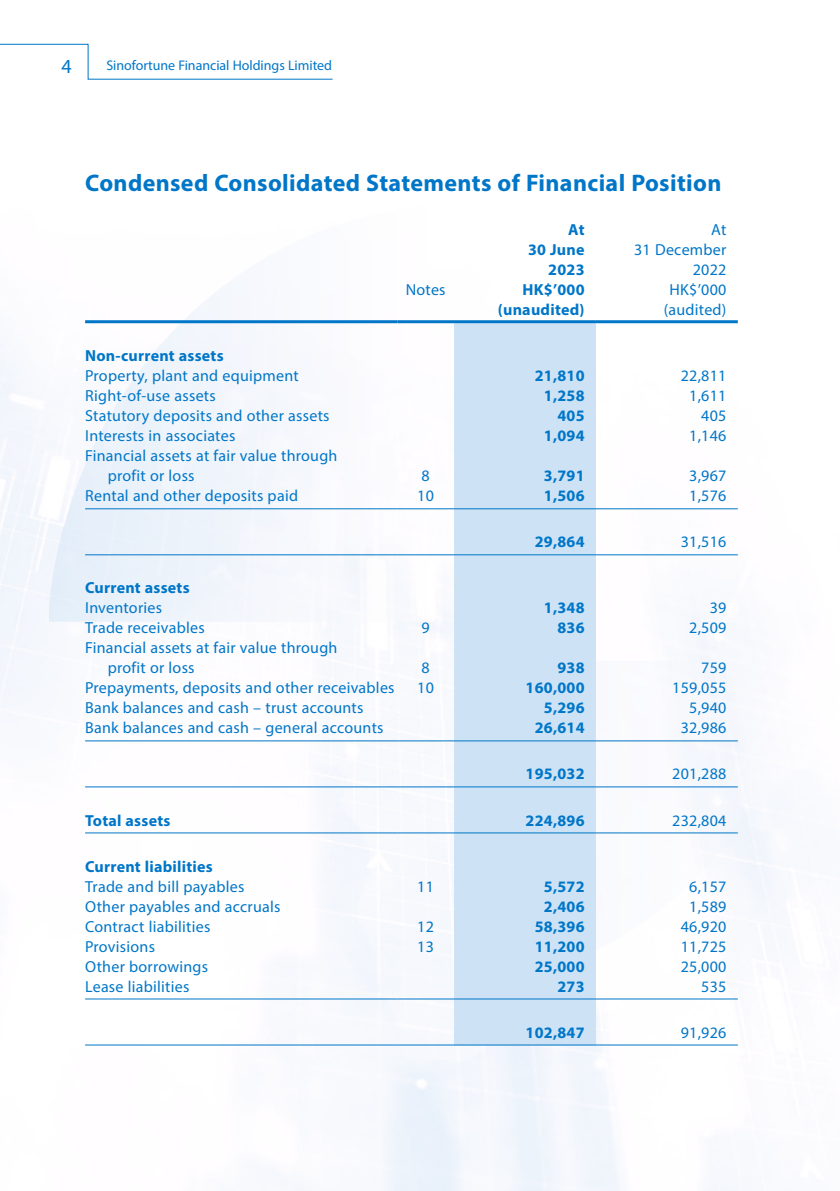
<style>
.page{position:relative;width:840px;height:1191px;background:#fff}
.page>*{position:absolute;margin:0;border:0;box-sizing:border-box;transform-origin:0 0}
.Heading_1{font:700 24px "Myriad Pro";letter-spacing:.015em;color:#0076c8}
.t1{font:20px "Myriad Pro";color:#0076c8}
.Body_Text{font:16px/20px "Myriad Pro";letter-spacing:.015em;color:#0076c8}
.Body_Text-2{font:700 16px "Myriad Pro";letter-spacing:.015em;color:#0076c8}
.t2{font:14px "Myriad Pro";letter-spacing:-.005em;color:#0076c8}
</style>
<div class="page">
<img style="left:0;top:320px;width:738px;height:871px">
<div style="left:49px;top:206px;width:380px;height:416px;background:linear-gradient(to right,#f1f6fc,#fcfbfe)"></div>
<div style="left:468px;top:661px;width:323px;height:323px;background:#f9fafd"></div>
<svg style="left:0;top:43px;width:333px;height:37px"></svg>
<div style="left:454px;top:323px;width:141px;height:721px;background:#cde2f5"></div>
<hr style="left:85px;top:320px;width:312px;height:3px;background:#0076c8">
<hr style="left:397px;top:320px;width:57px;height:3px;background:#0076c8">
<hr style="left:454px;top:320px;width:141px;height:3px;background:#0076c8">
<hr style="left:595px;top:320px;width:142px;height:3px;background:#0076c8">
<hr style="left:85px;top:508px;width:312px;height:1px;background:#0076c8">
<hr style="left:397px;top:508px;width:57px;height:1px;background:#0076c8">
<hr style="left:454px;top:508px;width:141px;height:1px;background:#0076c8">
<hr style="left:595px;top:508px;width:142px;height:1px;background:#0076c8">
<hr style="left:85px;top:554px;width:312px;height:1px;background:#0076c8">
<hr style="left:397px;top:554px;width:57px;height:1px;background:#0076c8">
<hr style="left:454px;top:554px;width:141px;height:1px;background:#0076c8">
<hr style="left:595px;top:554px;width:142px;height:1px;background:#0076c8">
<hr style="left:85px;top:740px;width:312px;height:1px;background:#0076c8">
<hr style="left:397px;top:740px;width:57px;height:1px;background:#0076c8">
<hr style="left:454px;top:740px;width:141px;height:1px;background:#0076c8">
<hr style="left:595px;top:740px;width:142px;height:1px;background:#0076c8">
<hr style="left:85px;top:786px;width:312px;height:1px;background:#0076c8">
<hr style="left:397px;top:786px;width:57px;height:1px;background:#0076c8">
<hr style="left:454px;top:786px;width:141px;height:1px;background:#0076c8">
<hr style="left:595px;top:786px;width:142px;height:1px;background:#0076c8">
<hr style="left:85px;top:832px;width:312px;height:1px;background:#0076c8">
<hr style="left:397px;top:832px;width:57px;height:1px;background:#0076c8">
<hr style="left:454px;top:832px;width:141px;height:1px;background:#0076c8">
<hr style="left:595px;top:832px;width:142px;height:1px;background:#0076c8">
<hr style="left:85px;top:998px;width:312px;height:1px;background:#0076c8">
<hr style="left:397px;top:998px;width:57px;height:1px;background:#0076c8">
<hr style="left:454px;top:998px;width:141px;height:1px;background:#0076c8">
<hr style="left:595px;top:998px;width:142px;height:1px;background:#0076c8">
<hr style="left:85px;top:1044px;width:312px;height:1px;background:#0076c8">
<hr style="left:397px;top:1044px;width:57px;height:1px;background:#0076c8">
<hr style="left:454px;top:1044px;width:141px;height:1px;background:#0076c8">
<hr style="left:595px;top:1044px;width:142px;height:1px;background:#0076c8">
<p class="t1" style="left:61px;top:54px;width:12px">4</p>
<p class="t2" style="left:106px;top:57px;width:227px">Sinofortune Financial Holdings Limited</p>
<p class="Heading_1" style="left:85px;top:167px;width:637px">Condensed Consolidated Statements of Financial Position</p>
<p class="Body_Text-2" style="left:568px;top:219px;width:18px">At</p>
<p class="Body_Text" style="left:710px;top:220px;width:17px">At</p>
<p class="Body_Text-2" style="left:527px;top:239px;width:58px">30 June</p>
<p class="Body_Text" style="left:633px;top:240px;width:94px">31 December</p>
<p class="Body_Text-2" style="left:548px;top:259px;width:38px">2023</p>
<p class="Body_Text" style="left:692px;top:260px;width:35px">2022</p>
<p class="Body_Text" style="left:405px;top:280px;width:41px">Notes</p>
<p class="Body_Text-2" style="left:522px;top:279px;width:63px">HK$’000</p>
<p class="Body_Text" style="left:669px;top:280px;width:58px">HK$’000</p>
<p class="Body_Text-2" style="left:497px;top:299px;width:88px">(unaudited)</p>
<p class="Body_Text" style="left:663px;top:300px;width:64px">(audited)</p>
<p class="Body_Text-2" style="left:85px;top:345px;width:140px">Non-current assets</p>
<p class="Body_Text" style="left:85px;top:366px;width:215px">Property, plant and equipment</p>
<p class="Body_Text-2" style="left:534px;top:365px;width:51px">21,810</p>
<p class="Body_Text" style="left:680px;top:366px;width:47px">22,811</p>
<p class="Body_Text" style="left:85px;top:386px;width:132px">Right-of-use assets</p>
<p class="Body_Text-2" style="left:543px;top:385px;width:42px">1,258</p>
<p class="Body_Text" style="left:688px;top:386px;width:39px">1,611</p>
<p class="Body_Text" style="left:85px;top:406px;width:246px">Statutory deposits and other assets</p>
<p class="Body_Text-2" style="left:557px;top:405px;width:29px">405</p>
<p class="Body_Text" style="left:701px;top:406px;width:27px">405</p>
<p class="Body_Text" style="left:85px;top:426px;width:152px">Interests in associates</p>
<p class="Body_Text-2" style="left:543px;top:425px;width:42px">1,094</p>
<p class="Body_Text" style="left:688px;top:426px;width:39px">1,146</p>
<p class="Body_Text" style="left:108px;top:446px;width:231px;text-indent:-23px">Financial assets at fair value through profit or loss</p>
<p class="Body_Text" style="left:421px;top:466px;width:10px">8</p>
<p class="Body_Text-2" style="left:543px;top:465px;width:42px">3,791</p>
<p class="Body_Text" style="left:688px;top:466px;width:39px">3,967</p>
<p class="Body_Text" style="left:85px;top:486px;width:214px">Rental and other deposits paid</p>
<p class="Body_Text" style="left:417px;top:486px;width:18px">10</p>
<p class="Body_Text-2" style="left:543px;top:485px;width:42px">1,506</p>
<p class="Body_Text" style="left:688px;top:486px;width:39px">1,576</p>
<p class="Body_Text-2" style="left:534px;top:531px;width:51px">29,864</p>
<p class="Body_Text" style="left:680px;top:532px;width:47px">31,516</p>
<p class="Body_Text-2" style="left:85px;top:577px;width:106px">Current assets</p>
<p class="Body_Text" style="left:85px;top:598px;width:78px">Inventories</p>
<p class="Body_Text-2" style="left:543px;top:597px;width:42px">1,348</p>
<p class="Body_Text" style="left:709px;top:598px;width:18px">39</p>
<p class="Body_Text" style="left:85px;top:618px;width:121px">Trade receivables</p>
<p class="Body_Text" style="left:421px;top:618px;width:10px">9</p>
<p class="Body_Text-2" style="left:557px;top:617px;width:29px">836</p>
<p class="Body_Text" style="left:688px;top:618px;width:39px">2,509</p>
<p class="Body_Text" style="left:108px;top:638px;width:231px;text-indent:-23px">Financial assets at fair value through profit or loss</p>
<p class="Body_Text" style="left:421px;top:658px;width:10px">8</p>
<p class="Body_Text-2" style="left:557px;top:657px;width:29px">938</p>
<p class="Body_Text" style="left:701px;top:658px;width:27px">759</p>
<p class="Body_Text" style="left:85px;top:678px;width:311px">Prepayments, deposits and other receivables</p>
<p class="Body_Text" style="left:417px;top:678px;width:18px">10</p>
<p class="Body_Text-2" style="left:525px;top:677px;width:60px">160,000</p>
<p class="Body_Text" style="left:672px;top:678px;width:56px">159,055</p>
<p class="Body_Text" style="left:85px;top:698px;width:280px">Bank balances and cash – trust accounts</p>
<p class="Body_Text-2" style="left:543px;top:697px;width:42px">5,296</p>
<p class="Body_Text" style="left:688px;top:698px;width:39px">5,940</p>
<p class="Body_Text" style="left:85px;top:718px;width:300px">Bank balances and cash – general accounts</p>
<p class="Body_Text-2" style="left:534px;top:717px;width:51px">26,614</p>
<p class="Body_Text" style="left:680px;top:718px;width:47px">32,986</p>
<p class="Body_Text-2" style="left:525px;top:763px;width:60px">195,032</p>
<p class="Body_Text" style="left:672px;top:764px;width:56px">201,288</p>
<p class="Body_Text-2" style="left:85px;top:809px;width:87px">Total assets</p>
<p class="Body_Text-2" style="left:525px;top:809px;width:60px">224,896</p>
<p class="Body_Text" style="left:672px;top:810px;width:56px">232,804</p>
<p class="Body_Text-2" style="left:85px;top:855px;width:129px">Current liabilities</p>
<p class="Body_Text" style="left:85px;top:876px;width:161px">Trade and bill payables</p>
<p class="Body_Text" style="left:417px;top:876px;width:18px">11</p>
<p class="Body_Text-2" style="left:543px;top:875px;width:42px">5,572</p>
<p class="Body_Text" style="left:688px;top:876px;width:39px">6,157</p>
<p class="Body_Text" style="left:85px;top:896px;width:197px">Other payables and accruals</p>
<p class="Body_Text-2" style="left:543px;top:895px;width:42px">2,406</p>
<p class="Body_Text" style="left:688px;top:896px;width:39px">1,589</p>
<p class="Body_Text" style="left:85px;top:916px;width:127px">Contract liabilities</p>
<p class="Body_Text" style="left:417px;top:916px;width:18px">12</p>
<p class="Body_Text-2" style="left:534px;top:915px;width:51px">58,396</p>
<p class="Body_Text" style="left:680px;top:916px;width:47px">46,920</p>
<p class="Body_Text" style="left:85px;top:936px;width:71px">Provisions</p>
<p class="Body_Text" style="left:417px;top:936px;width:18px">13</p>
<p class="Body_Text-2" style="left:534px;top:935px;width:51px">11,200</p>
<p class="Body_Text" style="left:680px;top:936px;width:47px">11,725</p>
<p class="Body_Text" style="left:85px;top:956px;width:124px">Other borrowings</p>
<p class="Body_Text-2" style="left:534px;top:955px;width:51px">25,000</p>
<p class="Body_Text" style="left:680px;top:956px;width:47px">25,000</p>
<p class="Body_Text" style="left:85px;top:976px;width:106px">Lease liabilities</p>
<p class="Body_Text-2" style="left:557px;top:975px;width:29px">273</p>
<p class="Body_Text" style="left:701px;top:976px;width:27px">535</p>
<p class="Body_Text-2" style="left:525px;top:1021px;width:60px">102,847</p>
<p class="Body_Text" style="left:680px;top:1022px;width:47px">91,926</p>
</div>
